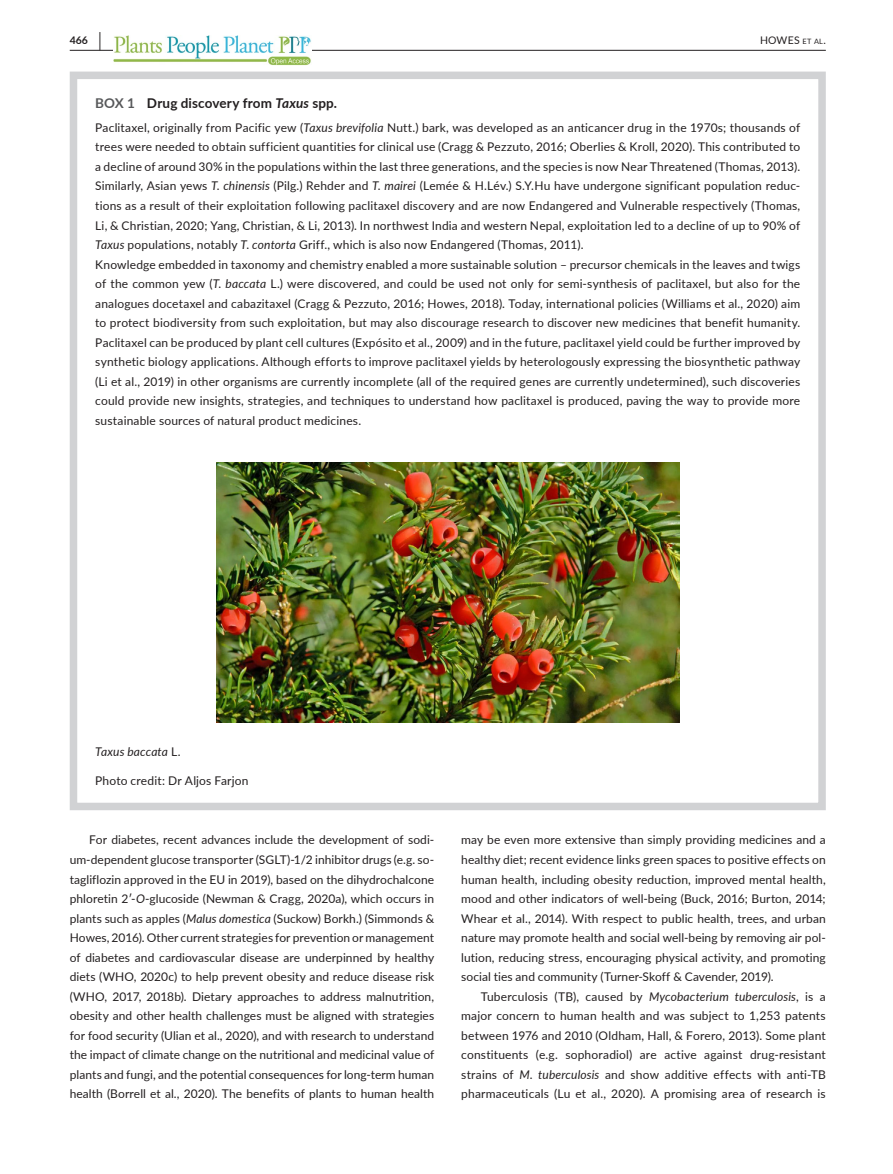
<style>
.page{position:relative;width:893px;height:1174px;background:#fff}
.page>*{position:absolute;margin:0;border:0;box-sizing:border-box;transform-origin:0 0}
.t1{font:700 13.5px "Lato";letter-spacing:.01em;color:#231f20}
.t2{font:12px/19.5px "Lato";letter-spacing:.015em;color:#231f20;text-align:justify}
.t3{font:italic 12px "Lato";letter-spacing:.01em;color:#231f20}
.t4{font:10.5px "Lato";letter-spacing:.02em;color:#231f20}
.t5{font:700 10.5px "Lato";color:#231f20}
.s1{font-size:19.5px}
.s2{font-size:7.35px}
.s3{color:#57585a}
.s4{font-style:italic}
.s5{font-style:normal}
</style>
<div class="page">
<hr style="left:70px;top:50px;width:756px;height:1px;background:#231f20">
<img style="left:114px;top:35px;width:198px;height:30px">
<div style="left:70px;top:72px;width:756px;height:738px;border:8px solid #d1d2d4"></div>
<img style="left:216px;top:462px;width:463px;height:261px">
<p class="t5" style="left:70px;top:33px;width:33px">466 <span class="s1">|</span></p>
<p class="t4" style="left:760px;top:33px;width:67px">HOWES <span class="s2">et al</span>.</p>
<p class="t1" style="left:95px;top:93px;width:243px"><span class="s3">BOX 1</span> Drug discovery from <span class="s4">Taxus</span> spp.</p>
<p class="t2" style="left:95px;top:117px;width:707px;text-align:left">Paclitaxel, originally from Pacific yew (<span class="s4">Taxus brevifolia</span> Nutt.) bark, was developed as an anticancer drug in the 1970s; thousands of trees were needed to obtain sufficient quantities for clinical use (Cragg &amp; Pezzuto, 2016; Oberlies &amp; Kroll, 2020). This contributed to a decline of around 30% in the populations within the last three generations, and the species is now Near Threatened (Thomas, 2013).<br>Similarly, Asian yews <span class="s4">T. chinensis</span> (Pilg.) Rehder and <span class="s4">T. mairei</span> (Lemée &amp; H.Lév.) S.Y.Hu have undergone significant population reduc&shy;tions as a result of their exploitation following paclitaxel discovery and are now Endangered and Vulnerable respectively (Thomas, Li, &amp; Christian, 2020; Yang, Christian, &amp; Li, 2013). In northwest India and western Nepal, exploitation led to a decline of up to 90% of <span class="s4">Taxus</span> populations, notably <span class="s4">T. contorta</span> Griff., which is also now Endangered (Thomas, 2011).<br>Knowledge embedded in taxonomy and chemistry enabled a more sustainable solution – precursor chemicals in the leaves and twigs of the common yew (<span class="s4">T. baccata</span> L.) were discovered, and could be used not only for semi-synthesis of paclitaxel, but also for the analogues docetaxel and cabazitaxel (Cragg &amp; Pezzuto, 2016; Howes, 2018). Today, international policies (Williams et al., 2020) aim to protect biodiversity from such exploitation, but may also discourage research to discover new medicines that benefit humanity.<br>Paclitaxel can be produced by plant cell cultures (Expósito et al., 2009) and in the future, paclitaxel yield could be further improved by synthetic biology applications. Although efforts to improve paclitaxel yields by heterologously expressing the biosynthetic pathway (Li et al., 2019) in other organisms are currently incomplete (all of the required genes are currently undetermined), such discoveries could provide new insights, strategies, and techniques to understand how paclitaxel is produced, paving the way to provide more sustainable sources of natural product medicines.</p>
<p class="t3" style="left:95px;top:743px;width:87px">Taxus baccata <span class="s5">L.</span></p>
<p class="t2" style="left:95px;top:770px;width:155px">Photo credit: Dr Aljos Farjon</p>
<p class="t2" style="left:70px;top:830px;width:366px;text-indent:20px">For diabetes, recent advances include the development of sodi&shy;um-dependent glucose transporter (SGLT)-1/2 inhibitor drugs (e.g. so&shy;tagliflozin approved in the EU in 2019), based on the dihydrochalcone phloretin 2ʹ-<span class="s4">O</span>-glucoside (Newman &amp; Cragg, 2020a), which occurs in plants such as apples (<span class="s4">Malus domestica</span> (Suckow) Borkh.) (Simmonds &amp; Howes, 2016). Other current strategies for prevention or management of diabetes and cardiovascular disease are underpinned by healthy diets (WHO, 2020c) to help prevent obesity and reduce disease risk (WHO, 2017, 2018b). Dietary approaches to address malnutrition, obesity and other health challenges must be aligned with strategies for food security (Ulian et al., 2020), and with research to understand the impact of climate change on the nutritional and medicinal value of plants and fungi, and the potential consequences for long-term human health (Borrell et al., 2020). The benefits of plants to human health</p>
<p class="t2" style="left:461px;top:830px;width:366px">may be even more extensive than simply providing medicines and a healthy diet; recent evidence links green spaces to positive effects on human health, including obesity reduction, improved mental health, mood and other indicators of well-being (Buck, 2016; Burton, 2014; Whear et al., 2014). With respect to public health, trees, and urban nature may promote health and social well-being by removing air pol&shy;lution, reducing stress, encouraging physical activity, and promoting social ties and community (Turner-Skoff &amp; Cavender, 2019).</p>
<p class="t2" style="left:461px;top:986px;width:366px;text-indent:20px">Tuberculosis (TB), caused by <span class="s4">Mycobacterium tuberculosis</span>, is a major concern to human health and was subject to 1,253 patents between 1976 and 2010 (Oldham, Hall, &amp; Forero, 2013). Some plant constituents (e.g. sophoradiol) are active against drug-resistant strains of <span class="s4">M. tuberculosis</span> and show additive effects with anti-TB pharmaceuticals (Lu et al., 2020). A promising area of research is</p>
</div>
